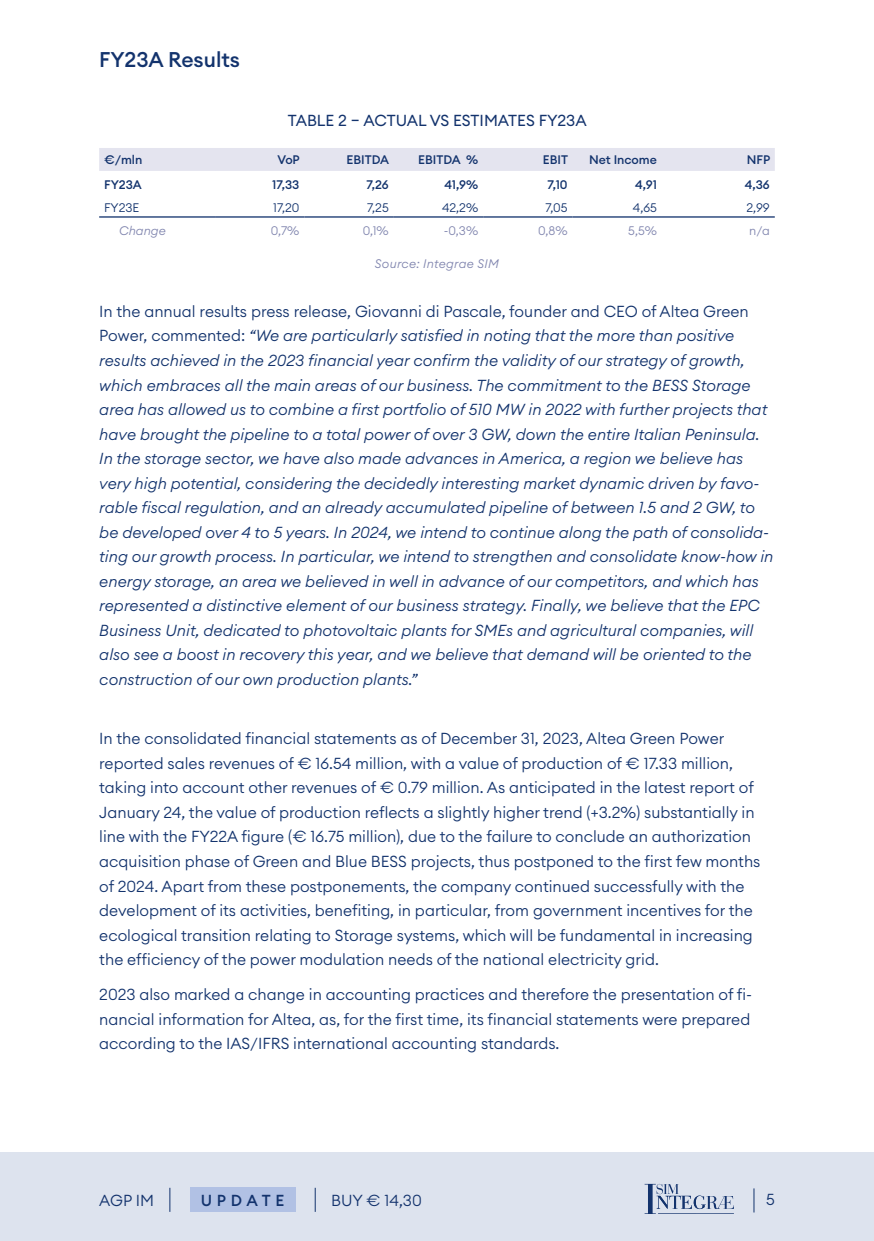
<style>
.page{position:relative;width:874px;height:1241px;background:#fff}
.page>*{position:absolute;margin:0;border:0;box-sizing:border-box;transform-origin:0 0}
.t1{font:500 21px "Euclid Circular A";color:#13336d}
.t2{font:italic 300 15.75px/24.5px "Euclid Circular A";color:#13336d}
.t3{font:300 15.75px/24.5px "Euclid Circular A";color:#13336d}
.t4{font:15.75px "Euclid Circular A";color:#13336d}
.t5{font:500 15.75px "Euclid Circular A";letter-spacing:.3em;color:#13336d}
.t6{font:500 12.25px "Euclid Circular A";color:#13336d}
.t7{font:300 12.25px "Euclid Circular A";color:#13336d}
.t8{font:italic 300 12.25px "Euclid Circular A";letter-spacing:.02em;color:#8186af}
.t9{font:300 12.25px "Euclid Circular A";color:#8186af}
.s1{font-style:normal}
</style>
<div class="page">
<div style="left:0;top:1152px;width:873px;height:88px;background:#dde3ee"></div>
<svg style="left:169px;top:1187px;width:1px;height:24px"></svg>
<div style="left:189px;top:1187px;width:106px;height:24px;background:#b1c1e4"></div>
<svg style="left:314px;top:1187px;width:1px;height:24px"></svg>
<svg style="left:753px;top:1188px;width:1px;height:24px"></svg>
<svg style="left:644px;top:1183px;width:89px;height:30px"></svg>
<div style="left:99px;top:148px;width:675px;height:23px;background:#e4e4ef"></div>
<hr style="left:99px;top:216px;width:116px;height:1px;background:#13336d">
<hr style="left:215px;top:216px;width:89px;height:1px;background:#13336d">
<hr style="left:304px;top:216px;width:89px;height:1px;background:#13336d">
<hr style="left:393px;top:216px;width:90px;height:1px;background:#13336d">
<hr style="left:483px;top:216px;width:89px;height:1px;background:#13336d">
<hr style="left:572px;top:216px;width:89px;height:1px;background:#13336d">
<hr style="left:661px;top:216px;width:113px;height:1px;background:#13336d">
<h1 class="t1" style="left:99px;top:46px;width:142px">FY23A Results</h1>
<p class="t4" style="left:287px;top:110px;width:300px">TABLE 2 – ACTUAL VS ESTIMATES FY23A</p>
<p class="t6" style="left:104px;top:152px;width:40px">€/mln</p>
<p class="t6" style="left:277px;top:152px;width:24px">VoP</p>
<p class="t6" style="left:346px;top:152px;width:44px">EBITDA</p>
<p class="t6" style="left:418px;top:152px;width:62px">EBITDA %</p>
<p class="t6" style="left:542px;top:152px;width:27px">EBIT</p>
<p class="t6" style="left:589px;top:152px;width:69px">Net Income</p>
<p class="t6" style="left:746px;top:152px;width:25px">NFP</p>
<p class="t6" style="left:104px;top:177px;width:39px">FY23A</p>
<p class="t6" style="left:272px;top:177px;width:29px">17,33</p>
<p class="t6" style="left:366px;top:177px;width:24px">7,26</p>
<p class="t6" style="left:444px;top:177px;width:35px">41,9%</p>
<p class="t6" style="left:547px;top:177px;width:21px">7,10</p>
<p class="t6" style="left:634px;top:177px;width:23px">4,91</p>
<p class="t6" style="left:744px;top:177px;width:27px">4,36</p>
<p class="t7" style="left:104px;top:200px;width:37px">FY23E</p>
<p class="t7" style="left:273px;top:200px;width:28px">17,20</p>
<p class="t7" style="left:367px;top:200px;width:23px">7,25</p>
<p class="t7" style="left:442px;top:200px;width:38px">42,2%</p>
<p class="t7" style="left:545px;top:200px;width:24px">7,05</p>
<p class="t7" style="left:632px;top:200px;width:26px">4,65</p>
<p class="t7" style="left:746px;top:200px;width:25px">2,99</p>
<p class="t8" style="left:119px;top:223px;width:48px">Change</p>
<p class="t9" style="left:270px;top:223px;width:30px">0,7%</p>
<p class="t9" style="left:362px;top:223px;width:27px">0,1%</p>
<p class="t9" style="left:443px;top:223px;width:36px">-0,3%</p>
<p class="t9" style="left:538px;top:223px;width:31px">0,8%</p>
<p class="t9" style="left:628px;top:223px;width:30px">5,5%</p>
<p class="t9" style="left:748px;top:223px;width:22px">n/a</p>
<p class="t8" style="left:375px;top:256px;width:125px">Source: Integrae SIM</p>
<p class="t2" style="left:99px;top:299px;width:675px"><span class="s1">In the annual results press release, Giovanni di Pascale, founder and CEO of Altea Green Power, commented:</span> “We are particularly satisfied in noting that the more than positive results achieved in the 2023 financial year confirm the validity of our strategy of growth, which embraces all the main areas of our business. The commitment to the BESS Storage area has allowed us to combine a first portfolio of 510 MW in 2022 with further projects that have brought the pipeline to a total power of over 3 GW, down the entire Italian Peninsula.<br>In the storage sector, we have also made advances in America, a region we believe has very high potential, considering the decidedly interesting market dynamic driven by favo&shy;rable fiscal regulation, and an already accumulated pipeline of between 1.5 and 2 GW, to be developed over 4 to 5 years. In 2024, we intend to continue along the path of consolida&shy;ting our growth process. In particular, we intend to strengthen and consolidate know-how in energy storage, an area we believed in well in advance of our competitors, and which has represented a distinctive element of our business strategy. Finally, we believe that the EPC Business Unit, dedicated to photovoltaic plants for SMEs and agricultural companies, will also see a boost in recovery this year, and we believe that demand will be oriented to the construction of our own production plants.”</p>
<p class="t3" style="left:99px;top:726px;width:662px">In the consolidated financial statements as of December 31, 2023, Altea Green Power reported sales revenues of € 16.54 million, with a value of production of € 17.33 million, taking into account other revenues of € 0.79 million. As anticipated in the latest report of January 24, the value of production reflects a slightly higher trend (+3.2%) substantially in line with the FY22A figure (€ 16.75 million), due to the failure to conclude an authorization acquisition phase of Green and Blue BESS projects, thus postponed to the first few months of 2024. Apart from these postponements, the company continued successfully with the development of its activities, benefiting, in particular, from government incentives for the ecological transition relating to Storage systems, which will be fundamental in increasing the efficiency of the power modulation needs of the national electricity grid.</p>
<p class="t3" style="left:99px;top:981px;width:654px;text-align:justify">2023 also marked a change in accounting practices and therefore the presentation of fi&shy;nancial information for Altea, as, for the first time, its financial statements were prepared according to the IAS/IFRS international accounting standards.</p>
<p class="t3" style="left:99px;top:1187px;width:56px">AGP IM</p>
<p class="t5" style="left:201px;top:1190px;width:85px">UPDATE</p>
<p class="t3" style="left:331px;top:1187px;width:92px">BUY € 14,30</p>
<p class="t3" style="left:765px;top:1186px;width:10px">5</p>
</div>
